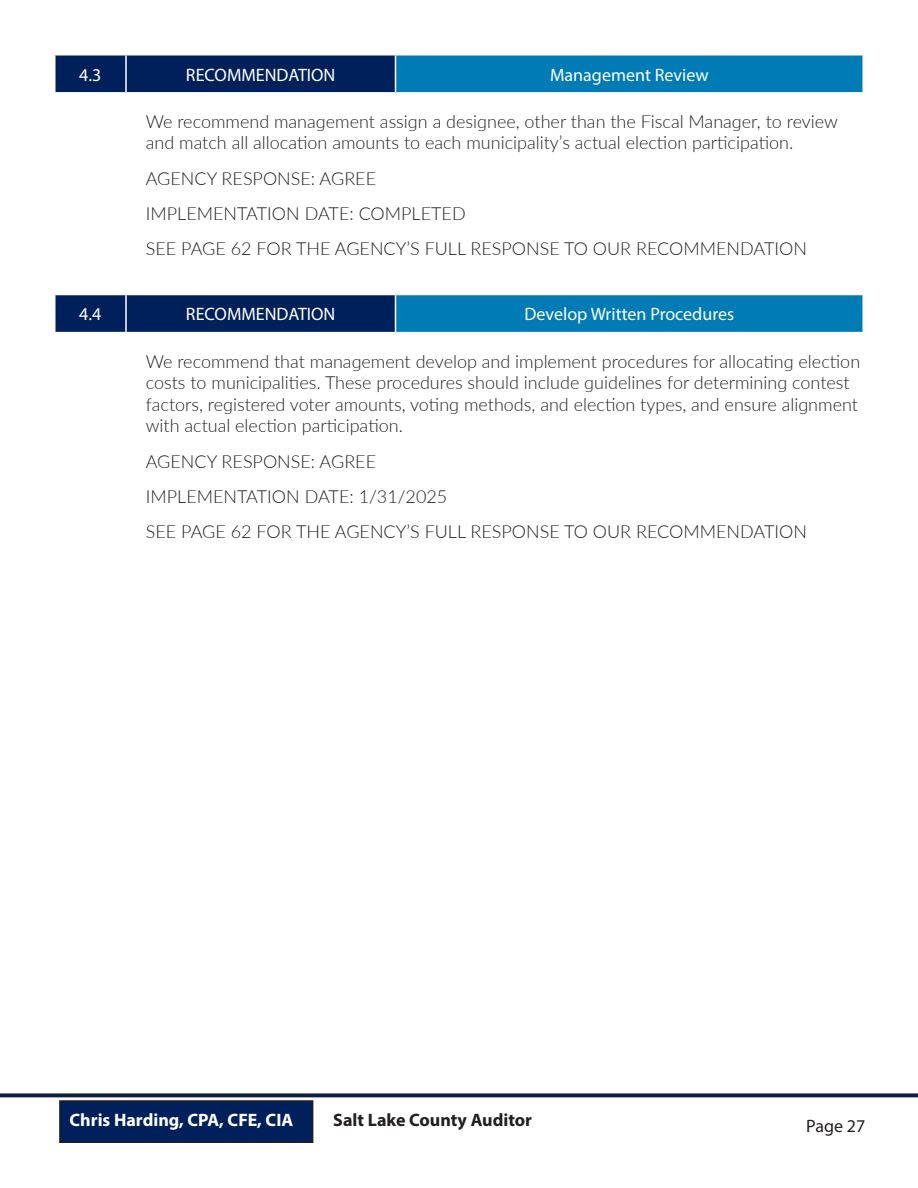
<style>
.page{position:relative;width:918px;height:1188px;background:#fff}
.page>*{position:absolute;margin:0;border:0;box-sizing:border-box;transform-origin:0 0}
.H2__Finding_Title___Pulls_to_TOC{font:300 18px/21.6px "Lato";color:#231f20}
.t1{font:18px "Myriad Pro";color:#fff}
.t2{font:700 18px "Myriad Pro";color:#fff}
.t3{font:700 18px "Myriad Pro";color:#231f20}
.t4{font:18px "Myriad Pro";color:#231f20}
</style>
<div class="page">
<div style="left:60px;top:1101px;width:253px;height:41px;background:#00205b"></div>
<div style="left:59px;top:1100px;width:254px;height:43px;border:2px solid #231f20"></div>
<svg style="left:0;top:1093px;width:918px;height:4px;background:#283653"></svg>
<div style="left:56px;top:56px;width:339px;height:36px;background:#00205b"></div>
<div style="left:396px;top:55px;width:467px;height:38px;background:#007bb6"></div>
<hr style="left:125px;top:56px;width:2px;height:36px;background:#fff">
<hr style="left:396px;top:54px;width:468px;height:2px;background:#fff">
<hr style="left:862px;top:56px;width:2px;height:36px;background:#fff">
<hr style="left:396px;top:92px;width:468px;height:2px;background:#fff">
<div style="left:56px;top:295px;width:339px;height:37px;background:#00205b"></div>
<div style="left:396px;top:295px;width:467px;height:38px;background:#007bb6"></div>
<hr style="left:125px;top:295px;width:2px;height:37px;background:#fff">
<hr style="left:862px;top:295px;width:2px;height:37px;background:#fff">
<hr style="left:396px;top:332px;width:468px;height:1px;background:#fff">
<p class="t1" style="left:79px;top:63px;width:24px">4.3</p>
<p class="t1" style="left:186px;top:63px;width:151px">RECOMMENDATION</p>
<p class="t1" style="left:550px;top:63px;width:160px">Management Review</p>
<h2 class="H2__Finding_Title___Pulls_to_TOC" style="left:146px;top:110px;width:694px">We recommend management assign a designee, other than the Fiscal Manager, to review and match all allocation amounts to each municipality’s actual election participation.</h2>
<h2 class="H2__Finding_Title___Pulls_to_TOC" style="left:146px;top:167px;width:232px">AGENCY RESPONSE: AGREE</h2>
<h2 class="H2__Finding_Title___Pulls_to_TOC" style="left:146px;top:202px;width:321px">IMPLEMENTATION DATE: COMPLETED</h2>
<h2 class="H2__Finding_Title___Pulls_to_TOC" style="left:146px;top:237px;width:663px">SEE PAGE 62 FOR THE AGENCY’S FULL RESPONSE TO OUR RECOMMENDATION</h2>
<p class="t1" style="left:79px;top:303px;width:24px">4.4</p>
<p class="t1" style="left:186px;top:303px;width:151px">RECOMMENDATION</p>
<p class="t1" style="left:525px;top:303px;width:211px">Develop Written Procedures</p>
<h2 class="H2__Finding_Title___Pulls_to_TOC" style="left:146px;top:350px;width:716px">We recommend that management develop and implement procedures for allocating election costs to municipalities. These procedures should include guidelines for determining contest factors, registered voter amounts, voting methods, and election types, and ensure alignment with actual election participation.</h2>
<h2 class="H2__Finding_Title___Pulls_to_TOC" style="left:146px;top:450px;width:232px">AGENCY RESPONSE: AGREE</h2>
<h2 class="H2__Finding_Title___Pulls_to_TOC" style="left:146px;top:485px;width:303px">IMPLEMENTATION DATE: 1/31/2025</h2>
<h2 class="H2__Finding_Title___Pulls_to_TOC" style="left:146px;top:520px;width:663px">SEE PAGE 62 FOR THE AGENCY’S FULL RESPONSE TO OUR RECOMMENDATION</h2>
<p class="t2" style="left:70px;top:1108px;width:225px">Chris Harding, CPA, CFE, CIA</p>
<p class="t3" style="left:333px;top:1108px;width:200px">Salt Lake County Auditor</p>
<p class="t4" style="left:806px;top:1115px;width:61px">Page 27</p>
</div>
